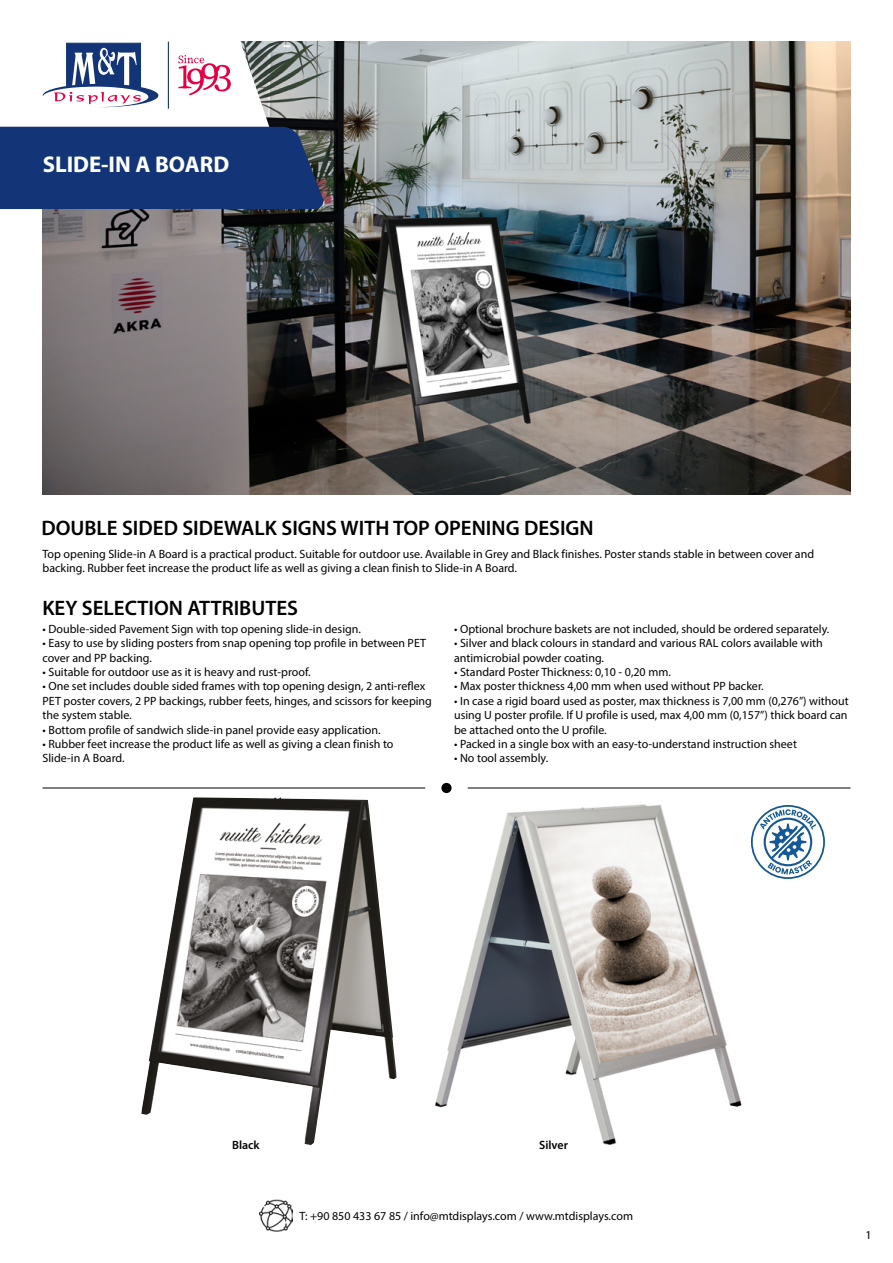
<style>
.page{position:relative;width:893px;height:1263px;background:#fff}
.page>*{position:absolute;margin:0;border:0;box-sizing:border-box;transform-origin:0 0}
.t1{font:700 22.8px "Myriad Pro";color:#fff}
.t2{font:600 21px "Myriad Pro";color:#000}
.t3{font:12px/14.4px "Myriad Pro";color:#000}
.t4{font:600 12px "Myriad Pro";color:#000}
</style>
<div class="page">
<img style="left:260px;top:1199px;width:33px;height:33px">
<img style="left:404px;top:787px;width:370px;height:358px">
<hr style="left:43px;top:788px;width:382px;height:1px;background:#000">
<hr style="left:468px;top:788px;width:382px;height:1px;background:#000">
<div style="left:441px;top:783px;width:11px;height:10px;background:#000;border-radius:50%"></div>
<svg style="left:751px;top:805px;width:74px;height:74px"></svg>
<img style="left:141px;top:797px;width:255px;height:348px">
<img style="left:43px;top:42px;width:808px;height:453px">
<svg style="left:0;top:41px;width:325px;height:168px"></svg>
<h1 class="t1" style="left:43px;top:149px;width:188px">SLIDE-IN A BOARD</h1>
<h2 class="t2" style="left:41px;top:515px;width:554px">DOUBLE SIDED SIDEWALK SIGNS WITH TOP OPENING DESIGN</h2>
<p class="t3" style="left:43px;top:547px;width:773px">Top opening Slide-in A Board is a practical product. Suitable for outdoor use. Available in Grey and Black finishes. Poster stands stable in between cover and backing. Rubber feet increase the product life as well as giving a clean finish to Slide-in A Board.</p>
<h2 class="t2" style="left:42px;top:595px;width:257px">KEY SELECTION ATTRIBUTES</h2>
<p class="t3" style="left:43px;top:621px;width:320px">• Double-sided Pavement Sign with top opening slide-in design.</p>
<p class="t3" style="left:43px;top:636px;width:385px">• Easy to use by sliding posters from snap opening top profile in between PET cover and PP backing.</p>
<p class="t3" style="left:43px;top:665px;width:270px">• Suitable for outdoor use as it is heavy and rust-proof.</p>
<p class="t3" style="left:43px;top:679px;width:391px">• One set includes double sided frames with top opening design, 2 anti-reflex<br>PET poster covers, 2 PP backings, rubber feets, hinges, and scissors for keeping the system stable.</p>
<p class="t3" style="left:43px;top:722px;width:340px">• Bottom profile of sandwich slide-in panel provide easy application.</p>
<p class="t3" style="left:43px;top:737px;width:352px">• Rubber feet increase the product life as well as giving a clean finish to<br>Slide-in A Board.</p>
<p class="t3" style="left:454px;top:621px;width:377px">• Optional brochure baskets are not included, should be ordered separately.</p>
<p class="t3" style="left:454px;top:636px;width:370px">• Silver and black colours in standard and various RAL colors available with antimicrobial powder coating.</p>
<p class="t3" style="left:454px;top:665px;width:218px">• Standard Poster Thickness: 0,10 - 0,20 mm.</p>
<p class="t3" style="left:454px;top:679px;width:311px">• Max poster thickness 4,00 mm when used without PP backer.</p>
<p class="t3" style="left:454px;top:693px;width:396px;text-align:justify">• In case a rigid board used as poster, max thickness is 7,00 mm (0,276”) without using U poster profile. If U profile is used, max 4,00 mm (0,157”) thick board can be attached onto the U profile.</p>
<p class="t3" style="left:454px;top:737px;width:344px">• Packed in a single box with an easy-to-understand instruction sheet</p>
<p class="t3" style="left:454px;top:751px;width:96px">• No tool assembly.</p>
<p class="t4" style="left:232px;top:1137px;width:29px">Black</p>
<p class="t4" style="left:539px;top:1137px;width:30px">Silver</p>
<p class="t3" style="left:299px;top:1209px;width:335px">T: +90 850 433 67 85 / info@mtdisplays.com / www.mtdisplays.com</p>
<p class="t3" style="left:865px;top:1227px;width:8px">1</p>
</div>
